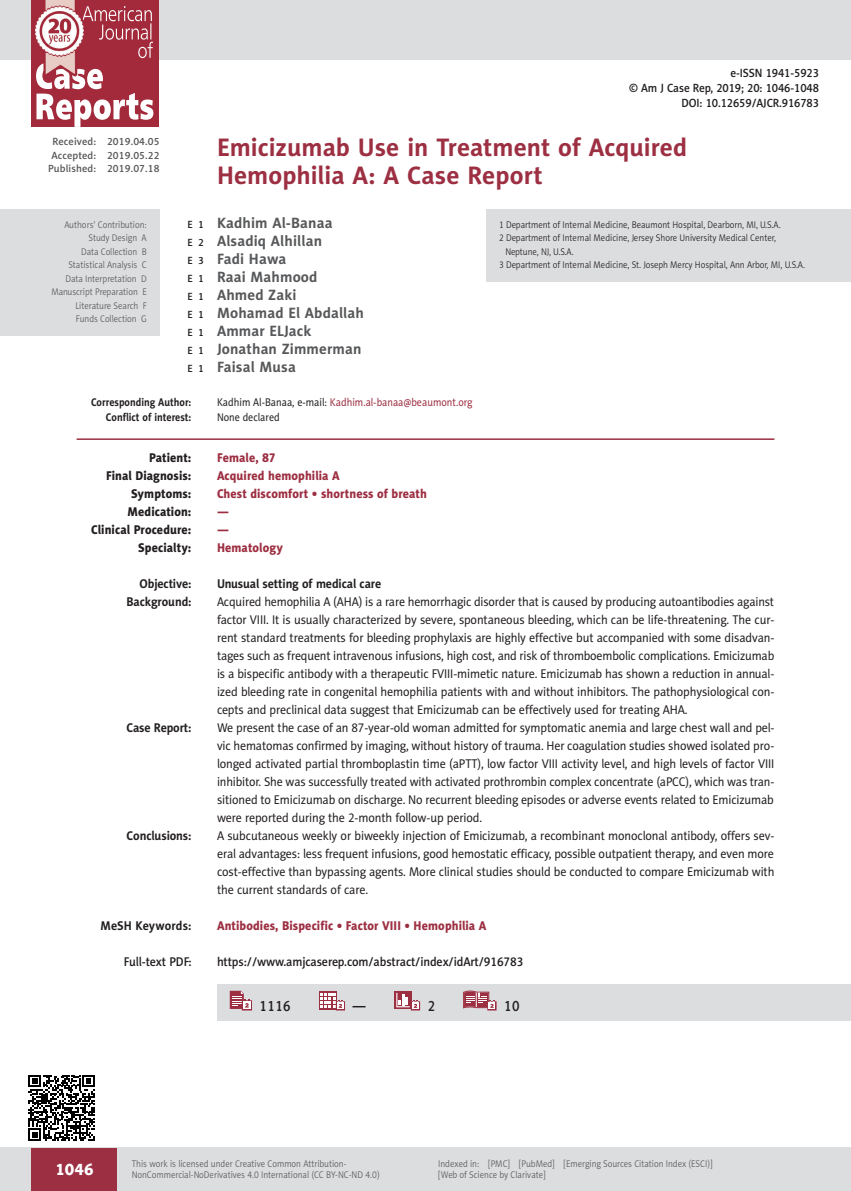
<style>
.page{position:relative;width:851px;height:1191px;background:#fff}
.page>*{position:absolute;margin:0;border:0;box-sizing:border-box;transform-origin:0 0}
.AJCR_Tytul{font:700 25.5px/28.5px "Naomi Sans EFN";color:#9d2f42}
.t1{font:16.5px "Naomi Sans EFN Heavy";color:#fff}
.AJCR_Autorzy{font:700 15px "Naomi Sans EFN";letter-spacing:.01em;color:#57585a}
.AJCR_dane{font:15px "Naomi Sans EFN Medium";letter-spacing:.03em;color:#231f20;scale:.9 1}
.AJCR_Summary_body{font:12.75px/18px "Naomi Sans EFN";letter-spacing:-.01em;color:#231f20;text-align:justify;scale:.95 1}
.AJCR_Summary_body-2{font:12.75px/18px "Naomi Sans EFN";letter-spacing:-.01em;color:#231f20;text-align:justify;scale:.94 1}
.AJCR_keywords{font:12.75px "Naomi Sans EFN Heavy";letter-spacing:.005em;color:#9d2f42;scale:.95 1}
.AJCR_keywords-2{font:12.75px "Naomi Sans EFN Heavy";letter-spacing:.005em;color:#231f20;scale:.95 1}
.AJCR_full_text_pdf{font:12.75px "Naomi Sans EFN Medium";letter-spacing:-.01em;color:#231f20;scale:.95 1}
.AJCR_Summary_body-3{font:700 12.75px "Naomi Sans EFN";letter-spacing:-.01em;color:#231f20;scale:.95 1}
.AJCR_keywords-3{font:700 12.75px "Naomi Sans EFN";letter-spacing:.005em;color:#231f20;scale:.95 1}
.AJCR_Summary_body-4{font:700 12.75px "Naomi Sans EFN";letter-spacing:-.01em;color:#231f20;scale:.94 1}
.AJCR_full_text_pdf-2{font:12px "Naomi Sans EFN Medium";letter-spacing:-.01em;color:#231f20;scale:.95 1}
.AJCR_Adres{font:11.25px "Naomi Sans EFN";color:#9d2f42;scale:.9 1}
.AJCR_Adres-2{font:700 11.25px "Naomi Sans EFN";color:#231f20;scale:.9 1}
.AJCR_Adres-3{font:11.25px "Naomi Sans EFN";color:#231f20;scale:.9 1}
.t2{font:10.5px "Naomi Sans EFN Medium";letter-spacing:.01em;color:#57585a}
.t3{font:9.75px/11.2px "Naomi Sans EFN Light";color:#57585a;scale:.9 1}
.AJCR_Afiliacja{font:9.75px/13.5px "Naomi Sans EFN Light";color:#231f20;scale:.9 1}
.s1{font-family:"Naomi Sans EFN Medium";font-weight:400;font-size:10.5px;color:#231f20}
.s2{color:#231f20}
</style>
<div class="page">
<div style="left:217px;top:984px;width:633px;height:36px;background:#dcdddf"></div>
<svg style="left:230px;top:990px;width:22px;height:20px"></svg>
<div style="left:319px;top:991px;width:17px;height:18px;background:#9d2f42"></div>
<svg style="left:320px;top:992px;width:25px;height:18px"></svg>
<div style="left:394px;top:991px;width:18px;height:18px;background:#9d2f42"></div>
<svg style="left:396px;top:993px;width:24px;height:17px"></svg>
<svg style="left:463px;top:990px;width:33px;height:20px"></svg>
<hr style="left:77px;top:438px;width:697px;height:2px;background:#9d2f42">
<div style="left:0;top:210px;width:159px;height:126px;background:#dcdddf"></div>
<div style="left:486px;top:210px;width:364px;height:72px;background:#dcdddf"></div>
<svg style="left:28px;top:1075px;width:67px;height:66px"></svg>
<hr style="left:850px;top:0;width:1px;height:60px;background:#dcdddf">
<div style="left:0;top:1148px;width:850px;height:43px;background:#dcdddf"></div>
<div style="left:32px;top:1147px;width:85px;height:43px;background:#9d2f42"></div>
<div style="left:0;top:0;width:850px;height:60px;background:#dcdddf"></div>
<img style="left:32px;top:0;width:127px;height:127px">
<img style="left:36px;top:63px;width:117px;height:64px">
<img style="left:82px;top:6px;width:70px;height:34px">
<p class="AJCR_full_text_pdf-2" style="left:730px;top:66px;width:95px">e-ISSN 1941-5923</p>
<p class="AJCR_full_text_pdf-2" style="left:629px;top:81px;width:201px">© Am J Case Rep, 2019; 20: 1046-1048</p>
<p class="AJCR_full_text_pdf-2" style="left:681px;top:96px;width:146px">DOI: 10.12659/AJCR.916783</p>
<p class="AJCR_Tytul" style="left:217px;top:133px;width:471px">Emicizumab Use in Treatment of Acquired<br>Hemophilia A: A Case Report</p>
<p class="AJCR_Autorzy" style="left:187px;top:214px;width:146px"><span class="s1">E 1</span> Kadhim Al-Banaa</p>
<p class="AJCR_Autorzy" style="left:187px;top:232px;width:136px"><span class="s1">E 2</span> Alsadiq Alhillan</p>
<p class="AJCR_Autorzy" style="left:187px;top:250px;width:100px"><span class="s1">E 3</span> Fadi Hawa</p>
<p class="AJCR_Autorzy" style="left:187px;top:268px;width:131px"><span class="s1">E 1</span> Raai Mahmood</p>
<p class="AJCR_Autorzy" style="left:187px;top:286px;width:110px"><span class="s1">E 1</span> Ahmed Zaki</p>
<p class="AJCR_Autorzy" style="left:187px;top:304px;width:178px"><span class="s1">E 1</span> Mohamad El Abdallah</p>
<p class="AJCR_Autorzy" style="left:187px;top:322px;width:125px"><span class="s1">E 1</span> Ammar ELJack</p>
<p class="AJCR_Autorzy" style="left:187px;top:340px;width:175px"><span class="s1">E 1</span> Jonathan Zimmerman</p>
<p class="AJCR_Autorzy" style="left:187px;top:358px;width:110px"><span class="s1">E 1</span> Faisal Musa</p>
<p class="AJCR_Adres-2" style="left:91px;top:395px;width:113px">Corresponding Author:</p>
<p class="AJCR_Adres" style="left:217px;top:395px;width:285px"><span class="s2">Kadhim Al-Banaa, e-mail:</span> Kadhim.al-banaa@beaumont.org</p>
<p class="AJCR_Adres-2" style="left:106px;top:411px;width:97px">Conflict of interest:</p>
<p class="AJCR_Adres-3" style="left:217px;top:411px;width:71px">None declared</p>
<p class="AJCR_keywords-2" style="left:149px;top:450px;width:46px">Patient:</p>
<p class="AJCR_keywords" style="left:217px;top:450px;width:63px">Female, 87</p>
<p class="AJCR_keywords-2" style="left:106px;top:468px;width:91px">Final Diagnosis:</p>
<p class="AJCR_keywords" style="left:217px;top:468px;width:131px">Acquired hemophilia A</p>
<p class="AJCR_keywords-2" style="left:131px;top:486px;width:65px">Symptoms:</p>
<p class="AJCR_keywords" style="left:217px;top:486px;width:222px">Chest discomfort • shortness of breath</p>
<p class="AJCR_keywords-2" style="left:128px;top:504px;width:69px">Medication:</p>
<p class="AJCR_keywords" style="left:217px;top:504px;width:14px">—</p>
<p class="AJCR_keywords-2" style="left:91px;top:522px;width:107px">Clinical Procedure:</p>
<p class="AJCR_keywords" style="left:217px;top:522px;width:14px">—</p>
<p class="AJCR_keywords-2" style="left:138px;top:540px;width:58px">Specialty:</p>
<p class="AJCR_keywords" style="left:217px;top:540px;width:71px">Hematology</p>
<p class="AJCR_Summary_body-3" style="left:139px;top:576px;width:56px">Objective:</p>
<p class="AJCR_Summary_body-3" style="left:217px;top:576px;width:174px">Unusual setting of medical care</p>
<p class="AJCR_Summary_body-4" style="left:126px;top:594px;width:71px">Background:</p>
<p class="AJCR_Summary_body-2" style="left:217px;top:593px;width:594px">Acquired hemophilia A (AHA) is a rare hemorrhagic disorder that is caused by producing autoantibodies against factor VIII. It is usually characterized by severe, spontaneous bleeding, which can be life-threatening. The cur&shy;rent standard treatments for bleeding prophylaxis are highly effective but accompanied with some disadvan&shy;tages such as frequent intravenous infusions, high cost, and risk of thromboembolic complications. Emicizumab is a bispecific antibody with a therapeutic FVIII-mimetic nature. Emicizumab has shown a reduction in annual&shy;ized bleeding rate in congenital hemophilia patients with and without inhibitors. The pathophysiological con&shy;cepts and preclinical data suggest that Emicizumab can be effectively used for treating AHA.</p>
<p class="AJCR_Summary_body-3" style="left:126px;top:720px;width:70px">Case Report:</p>
<p class="AJCR_Summary_body" style="left:217px;top:719px;width:588px">We present the case of an 87-year-old woman admitted for symptomatic anemia and large chest wall and pel&shy;vic hematomas confirmed by imaging, without history of trauma. Her coagulation studies showed isolated pro&shy;longed activated partial thromboplastin time (aPTT), low factor VIII activity level, and high levels of factor VIII inhibitor. She was successfully treated with activated prothrombin complex concentrate (aPCC), which was tran&shy;sitioned to Emicizumab on discharge. No recurrent bleeding episodes or adverse events related to Emicizumab were reported during the 2-month follow-up period.</p>
<p class="AJCR_Summary_body-3" style="left:127px;top:828px;width:70px">Conclusions:</p>
<p class="AJCR_Summary_body" style="left:217px;top:827px;width:588px">A subcutaneous weekly or biweekly injection of Emicizumab, a recombinant monoclonal antibody, offers sev&shy;eral advantages: less frequent infusions, good hemostatic efficacy, possible outpatient therapy, and even more cost-effective than bypassing agents. More clinical studies should be conducted to compare Emicizumab with the current standards of care.</p>
<p class="AJCR_keywords-3" style="left:100px;top:918px;width:97px">MeSH Keywords:</p>
<p class="AJCR_keywords" style="left:217px;top:918px;width:285px">Antibodies, Bispecific • Factor VIII • Hemophilia A</p>
<p class="AJCR_full_text_pdf" style="left:124px;top:954px;width:73px">Full-text PDF:</p>
<p class="AJCR_full_text_pdf" style="left:217px;top:954px;width:324px">https://www.amjcaserep.com/abstract/index/idArt/916783</p>
<p class="t2" style="left:52px;top:136px;width:109px">Received: 2019.04.05</p>
<p class="t2" style="left:51px;top:149px;width:110px">Accepted: 2019.05.22</p>
<p class="t2" style="left:48px;top:163px;width:113px">Published: 2019.07.18</p>
<p class="t3" style="left:64px;top:219px;width:93px">Authors’ Contribution:</p>
<p class="t3" style="left:88px;top:232px;width:66px">Study Design A</p>
<p class="t3" style="left:81px;top:246px;width:74px">Data Collection B</p>
<p class="t3" style="left:68px;top:259px;width:89px">Statistical Analysis C</p>
<p class="t3" style="left:65px;top:273px;width:92px">Data Interpretation D</p>
<p class="t3" style="left:51px;top:286px;width:107px">Manuscript Preparation E</p>
<p class="t3" style="left:75px;top:300px;width:81px">Literature Search F</p>
<p class="t3" style="left:76px;top:313px;width:80px">Funds Collection G</p>
<p class="AJCR_Afiliacja" style="left:499px;top:218px;width:314px">1 Department of Internal Medicine, Beaumont Hospital, Dearborn, MI, U.S.A.</p>
<p class="AJCR_Afiliacja" style="left:505px;top:231px;width:302px;text-indent:-6px">2 Department of Internal Medicine, Jersey Shore University Medical Center,<br>Neptune, NJ, U.S.A.</p>
<p class="AJCR_Afiliacja" style="left:499px;top:258px;width:341px">3 Department of Internal Medicine, St. Joseph Mercy Hospital, Ann Arbor, MI, U.S.A.</p>
<p class="AJCR_dane" style="left:259px;top:996px;width:36px">1116</p>
<p class="AJCR_dane" style="left:352px;top:996px;width:16px">—</p>
<p class="AJCR_dane" style="left:427px;top:996px;width:10px">2</p>
<p class="AJCR_dane" style="left:504px;top:996px;width:19px">10</p>
<p class="t1" style="left:55px;top:1159px;width:40px">1046</p>
<p class="t3" style="left:438px;top:1158px;width:306px">Indexed in: [PMC] [PubMed] [Emerging Sources Citation Index (ESCI)] [Web of Science by Clarivate]</p>
<p class="t3" style="left:132px;top:1158px;width:277px">This work is licensed under Creative Common Attribution-<br>NonCommercial-NoDerivatives 4.0 International (CC BY-NC-ND 4.0)</p>
</div>
